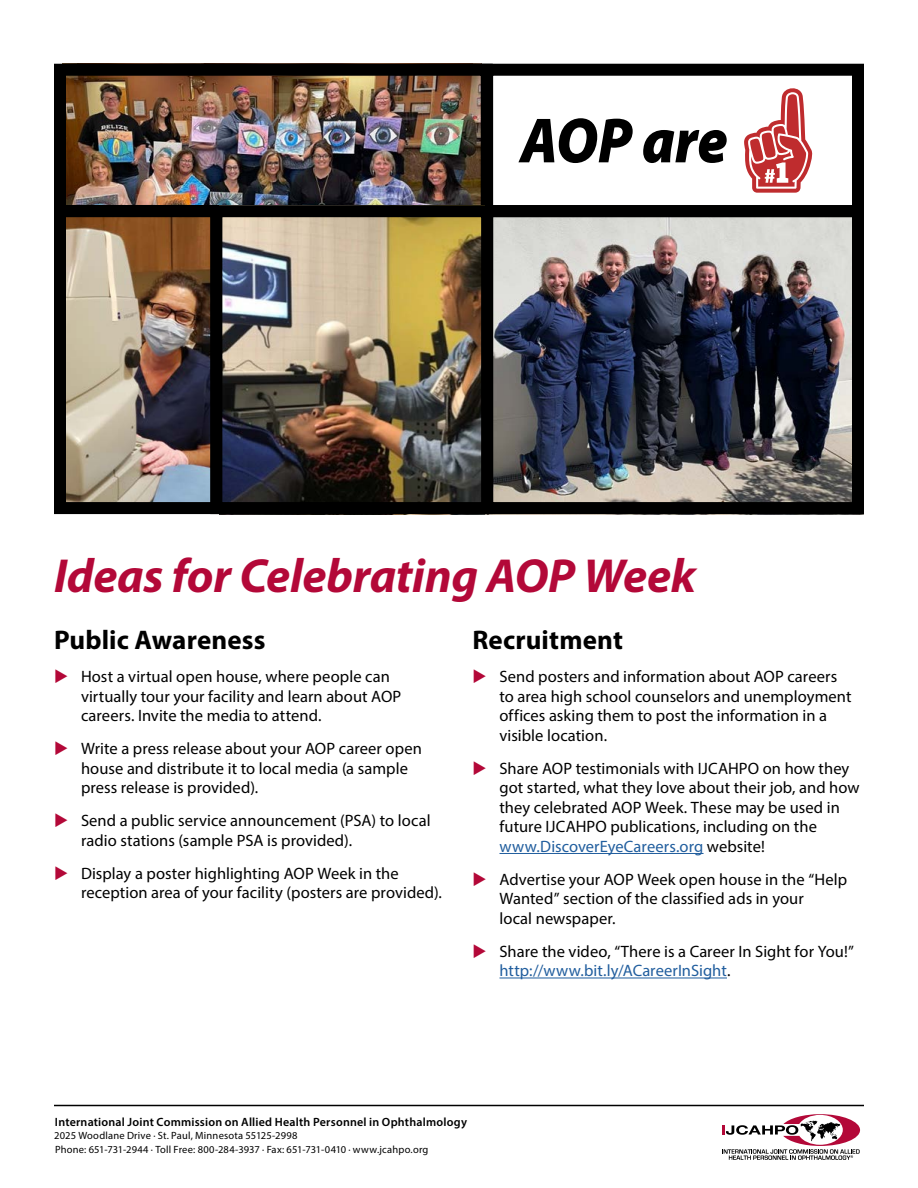
<style>
.page{position:relative;width:918px;height:1188px;background:#fff}
.page>*{position:absolute;margin:0;border:0;box-sizing:border-box;transform-origin:0 0}
.t1{font:italic 900 64.35px "Myriad Pro";letter-spacing:-.01em;color:#000;scale:.91 1}
.t2{font:italic 700 48px "Myriad Pro";letter-spacing:-.005em;color:#b30838}
.t3{font:700 27px "Myriad Pro";letter-spacing:.005em;color:#000}
.t4{font:16.5px/19.5px "Myriad Pro";letter-spacing:.005em;color:#000}
.t5{font:600 12px "Myriad Pro";letter-spacing:.015em;color:#000}
.t6{font:10.5px/13.5px "Myriad Pro";letter-spacing:.02em;color:#000}
.s1{color:#215e9e}
</style>
<div class="page">
<hr style="left:54px;top:1105px;width:810px;height:1px;background:#000">
<svg style="left:722px;top:1114px;width:138px;height:46px"></svg>
<hr style="left:500px;top:853px;width:204px;height:1px;background:#215e9e">
<hr style="left:500px;top:978px;width:227px;height:1px;background:#215e9e">
<img style="left:67px;top:77px;width:413px;height:127px">
<div style="left:54px;top:64px;width:439px;height:153px;border:12px solid #000"></div>
<img style="left:494px;top:218px;width:357px;height:283px">
<div style="left:481px;top:205px;width:383px;height:309px;border:12px solid #000"></div>
<div style="left:481px;top:64px;width:383px;height:153px;border:12px solid #000"></div>
<img style="left:67px;top:218px;width:142px;height:283px">
<div style="left:54px;top:205px;width:168px;height:309px;border:12px solid #000"></div>
<img style="left:223px;top:218px;width:257px;height:283px">
<div style="left:210px;top:205px;width:283px;height:309px;border:12px solid #000"></div>
<svg style="left:744px;top:88px;width:69px;height:105px"></svg>
<h1 class="t1" style="left:520px;top:98px;width:230px">AOP are</h1>
<h2 class="t2" style="left:54px;top:545px;width:644px">Ideas for Celebrating AOP Week</h2>
<h3 class="t3" style="left:54px;top:623px;width:213px">Public Awareness</h3>
<p class="t4" style="left:81px;top:667px;width:322px">Host a virtual open house, where people can virtually tour your facility and learn about AOP careers. Invite the media to attend.</p>
<p class="t4" style="left:81px;top:739px;width:342px">Write a press release about your AOP career open house and distribute it to local media (a sample press release is provided).</p>
<p class="t4" style="left:81px;top:811px;width:351px">Send a public service announcement (PSA) to local radio stations (sample PSA is provided).</p>
<p class="t4" style="left:81px;top:863px;width:363px">Display a poster highlighting AOP Week in the reception area of your facility (posters are provided).</p>
<h3 class="t3" style="left:472px;top:623px;width:152px">Recruitment</h3>
<p class="t4" style="left:500px;top:667px;width:354px">Send posters and information about AOP careers to area high school counselors and unemployment offices asking them to post the information in a visible location.</p>
<p class="t4" style="left:500px;top:758px;width:362px">Share AOP testimonials with IJCAHPO on how they got started, what they love about their job, and how they celebrated AOP Week. These may be used in future IJCAHPO publications, including on the <span class="s1">www.DiscoverEyeCareers.org</span> website!</p>
<p class="t4" style="left:500px;top:869px;width:349px">Advertise your AOP Week open house in the “Help<br>Wanted” section of the classified ads in your<br>local newspaper.</p>
<p class="t4" style="left:500px;top:941px;width:356px">Share the video, “There is a Career In Sight for You!” <span class="s1">http://www.bit.ly/ACareerInSight</span>.</p>
<p class="t5" style="left:55px;top:1114px;width:414px">International Joint Commission on Allied Health Personnel in Ophthalmology</p>
<p class="t6" style="left:54px;top:1129px;width:376px">2025 Woodlane Drive · St. Paul, Minnesota 55125-2998<br>Phone: 651-731-2944 · Toll Free: 800-284-3937 · Fax: 651-731-0410 · www.jcahpo.org</p>
</div>
